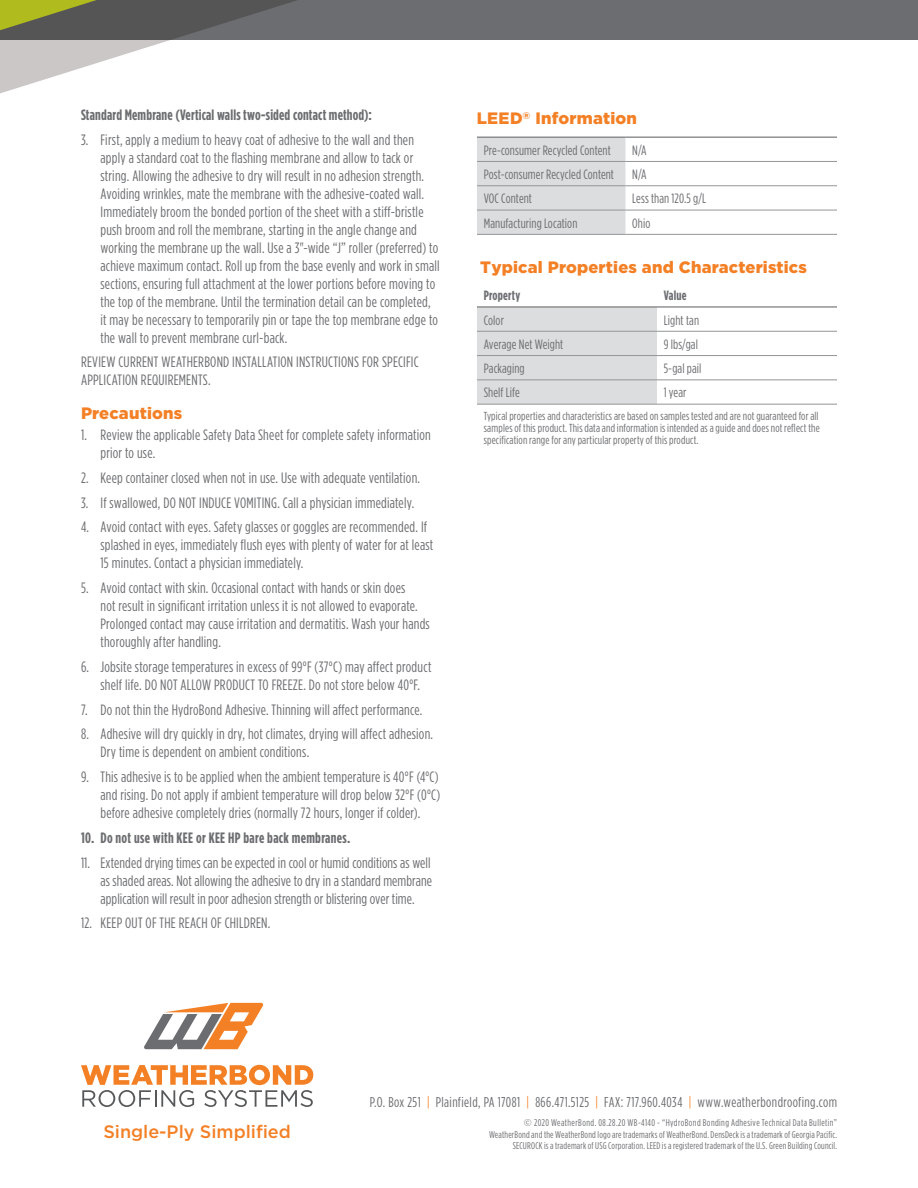
<style>
.page{position:relative;width:918px;height:1188px;background:#fff}
.page>*{position:absolute;margin:0;border:0;box-sizing:border-box;transform-origin:0 0}
.t1{font:500 18px "Gotham";color:#f48026}
.t2{font:900 16.5px "Gotham";letter-spacing:.01em;color:#f48026}
.t3{font:15px/18px "Gotham Condensed";letter-spacing:.015em;color:#6c6d70}
.t4{font:700 15px "Gotham Condensed";letter-spacing:.015em;color:#6c6d70}
.t5{font:14.25px "Gotham Condensed";letter-spacing:.025em;color:#6c6d70}
.t6{font:13.5px "Gotham Condensed";letter-spacing:.01em;color:#6c6d70}
.t7{font:700 13.5px "Gotham Condensed";letter-spacing:.015em;color:#6c6d70}
.t8{font:11.7px/12px "Gotham Condensed";letter-spacing:.015em;color:#6c6d70;text-align:justify}
.t9{font:9.75px/11.7px "Gotham Condensed";letter-spacing:.02em;color:#6c6d70;text-align:right}
.t10{font:9.75px "Gotham Condensed";letter-spacing:.045em;color:#6c6d70}
.s1{color:#f48026}
.s2{font-family:"Gotham"}
</style>
<div class="page">
<div style="left:477px;top:138px;width:148px;height:96px;background:#dcdddf"></div>
<hr style="left:477px;top:161px;width:148px;height:1px;background:#939598">
<hr style="left:625px;top:161px;width:212px;height:1px;background:#939598">
<hr style="left:477px;top:185px;width:148px;height:1px;background:#939598">
<hr style="left:625px;top:185px;width:212px;height:1px;background:#939598">
<hr style="left:625px;top:210px;width:212px;height:1px;background:#939598">
<hr style="left:625px;top:234px;width:212px;height:1px;background:#939598">
<hr style="left:477px;top:137px;width:148px;height:1px;background:#6c6d70">
<hr style="left:625px;top:137px;width:212px;height:1px;background:#6c6d70">
<hr style="left:477px;top:210px;width:148px;height:1px;background:#939598">
<hr style="left:477px;top:234px;width:148px;height:1px;background:#939598">
<svg style="left:144px;top:1003px;width:120px;height:46px"></svg>
<svg style="left:81px;top:1065px;width:232px;height:42px"></svg>
<div style="left:0;top:0;width:918px;height:40px;background:#6c6d70"></div>
<svg style="left:0;top:0;width:297px;height:94px"></svg>
<svg style="left:0;top:0;width:97px;height:30px;background:#828839"></svg>
<div style="left:477px;top:308px;width:180px;height:96px;background:#dcdddf"></div>
<hr style="left:477px;top:331px;width:180px;height:1px;background:#939598">
<hr style="left:657px;top:331px;width:180px;height:1px;background:#939598">
<hr style="left:477px;top:355px;width:180px;height:1px;background:#939598">
<hr style="left:657px;top:355px;width:180px;height:1px;background:#939598">
<hr style="left:477px;top:379px;width:180px;height:1px;background:#939598">
<hr style="left:657px;top:379px;width:180px;height:1px;background:#939598">
<hr style="left:477px;top:306px;width:180px;height:2px;background:#6c6d70">
<hr style="left:657px;top:306px;width:180px;height:2px;background:#6c6d70">
<hr style="left:477px;top:404px;width:180px;height:1px;background:#939598">
<hr style="left:657px;top:404px;width:180px;height:1px;background:#939598">
<p class="t4" style="left:81px;top:106px;width:293px">Standard Membrane (Vertical walls two-sided contact method):</p>
<p class="t3" style="left:100px;top:130px;width:341px;text-indent:-20px">3. First, apply a medium to heavy coat of adhesive to the wall and then apply a standard coat to the flashing membrane and allow to tack or string. Allowing the adhesive to dry will result in no adhesion strength.<br>Avoiding wrinkles, mate the membrane with the adhesive-coated wall.<br>Immediately broom the bonded portion of the sheet with a stiff-bristle push broom and roll the membrane, starting in the angle change and working the membrane up the wall. Use a 3"-wide “J” roller (preferred) to achieve maximum contact. Roll up from the base evenly and work in small sections, ensuring full attachment at the lower portions before moving to the top of the membrane. Until the termination detail can be completed, it may be necessary to temporarily pin or tape the top membrane edge to the wall to prevent membrane curl-back.</p>
<p class="t3" style="left:81px;top:353px;width:339px">REVIEW CURRENT WEATHERBOND INSTALLATION INSTRUCTIONS FOR SPECIFIC<br>APPLICATION REQUIREMENTS.</p>
<p class="t2" style="left:81px;top:403px;width:103px">Precautions</p>
<p class="t3" style="left:100px;top:426px;width:332px;text-indent:-20px">1. Review the applicable Safety Data Sheet for complete safety information prior to use.</p>
<p class="t3" style="left:81px;top:468px;width:341px">2. Keep container closed when not in use. Use with adequate ventilation.</p>
<p class="t3" style="left:81px;top:493px;width:335px">3. If swallowed, DO NOT INDUCE VOMITING. Call a physician immediately.</p>
<p class="t3" style="left:100px;top:518px;width:334px;text-indent:-20px">4. Avoid contact with eyes. Safety glasses or goggles are recommended. If splashed in eyes, immediately flush eyes with plenty of water for at least<br>15 minutes. Contact a physician immediately.</p>
<p class="t3" style="left:100px;top:579px;width:331px;text-indent:-20px">5. Avoid contact with skin. Occasional contact with hands or skin does<br>not result in significant irritation unless it is not allowed to evaporate.<br>Prolonged contact may cause irritation and dermatitis. Wash your hands thoroughly after handling.</p>
<p class="t3" style="left:81px;top:657px;width:352px;text-align:center">6. Jobsite storage temperatures in excess of 99°F (37°C) may affect product shelf life. DO NOT ALLOW PRODUCT TO FREEZE. Do not store below 40°F.</p>
<p class="t3" style="left:81px;top:700px;width:343px">7. Do not thin the HydroBond Adhesive. Thinning will affect performance.</p>
<p class="t3" style="left:100px;top:725px;width:334px;text-indent:-20px">8. Adhesive will dry quickly in dry, hot climates, drying will affect adhesion.<br>Dry time is dependent on ambient conditions.</p>
<p class="t3" style="left:100px;top:768px;width:341px;text-align:justify;text-indent:-20px">9. This adhesive is to be applied when the ambient temperature is 40°F (4°C) and rising. Do not apply if ambient temperature will drop below 32°F (0°C) before adhesive completely dries (normally 72 hours, longer if colder).</p>
<p class="t4" style="left:81px;top:829px;width:271px">10. Do not use with KEE or KEE HP bare back membranes.</p>
<p class="t3" style="left:100px;top:853px;width:333px;text-align:justify;text-indent:-20px">11. Extended drying times can be expected in cool or humid conditions as well as shaded areas. Not allowing the adhesive to dry in a standard membrane application will result in poor adhesion strength or blistering over time.</p>
<p class="t3" style="left:81px;top:914px;width:191px">12. KEEP OUT OF THE REACH OF CHILDREN.</p>
<p class="t2" style="left:477px;top:109px;width:161px">LEED<sup>®</sup> Information</p>
<p class="t6" style="left:484px;top:142px;width:129px">Pre-consumer Recycled Content</p>
<p class="t6" style="left:632px;top:142px;width:16px">N/A</p>
<p class="t6" style="left:484px;top:167px;width:132px">Post-consumer Recycled Content</p>
<p class="t6" style="left:632px;top:167px;width:16px">N/A</p>
<p class="t6" style="left:484px;top:191px;width:50px">VOC Content</p>
<p class="t6" style="left:632px;top:191px;width:75px">Less than 120.5 g/L</p>
<p class="t6" style="left:484px;top:215px;width:95px">Manufacturing Location</p>
<p class="t6" style="left:632px;top:215px;width:20px">Ohio</p>
<p class="t2" style="left:480px;top:257px;width:328px">Typical Properties and Characteristics</p>
<p class="t7" style="left:484px;top:288px;width:38px">Property</p>
<p class="t7" style="left:664px;top:288px;width:24px">Value</p>
<p class="t6" style="left:484px;top:312px;width:22px">Color</p>
<p class="t6" style="left:664px;top:312px;width:37px">Light tan</p>
<p class="t6" style="left:484px;top:336px;width:81px">Average Net Weight</p>
<p class="t6" style="left:664px;top:336px;width:36px">9 lbs/gal</p>
<p class="t6" style="left:484px;top:361px;width:43px">Packaging</p>
<p class="t6" style="left:664px;top:361px;width:39px">5-gal pail</p>
<p class="t6" style="left:484px;top:385px;width:38px">Shelf Life</p>
<p class="t6" style="left:664px;top:385px;width:24px">1 year</p>
<p class="t8" style="left:484px;top:410px;width:338px">Typical properties and characteristics are based on samples tested and are not guaranteed for all samples of this product. This data and information is intended as a guide and does not reflect the specification range for any particular property of this product.</p>
<p class="t1" style="left:103px;top:1121px;width:189px">Single-Ply Simplified</p>
<p class="t5" style="left:370px;top:1094px;width:469px">P.O. Box 251 <span class="s1">|</span> Plainfield, PA 17081 <span class="s1">|</span> 866.471.5125 <span class="s1">|</span> FAX: 717.960.4034 <span class="s1">|</span> www.weatherbondroofing.com</p>
<p class="t10" style="left:524px;top:1117px;width:315px"><span class="s2">©</span> 2020 WeatherBond. 08.28.20 WB-4140 - “HydroBond Bonding Adhesive Technical Data Bulletin”</p>
<p class="t9" style="left:489px;top:1128px;width:349px">WeatherBond and the WeatherBond logo are trademarks of WeatherBond. DensDeck is a trademark of Georgia Pacific.<br>SECUROCK is a trademark of USG Corporation. LEED is a registered trademark of the U.S. Green Building Council.</p>
</div>
